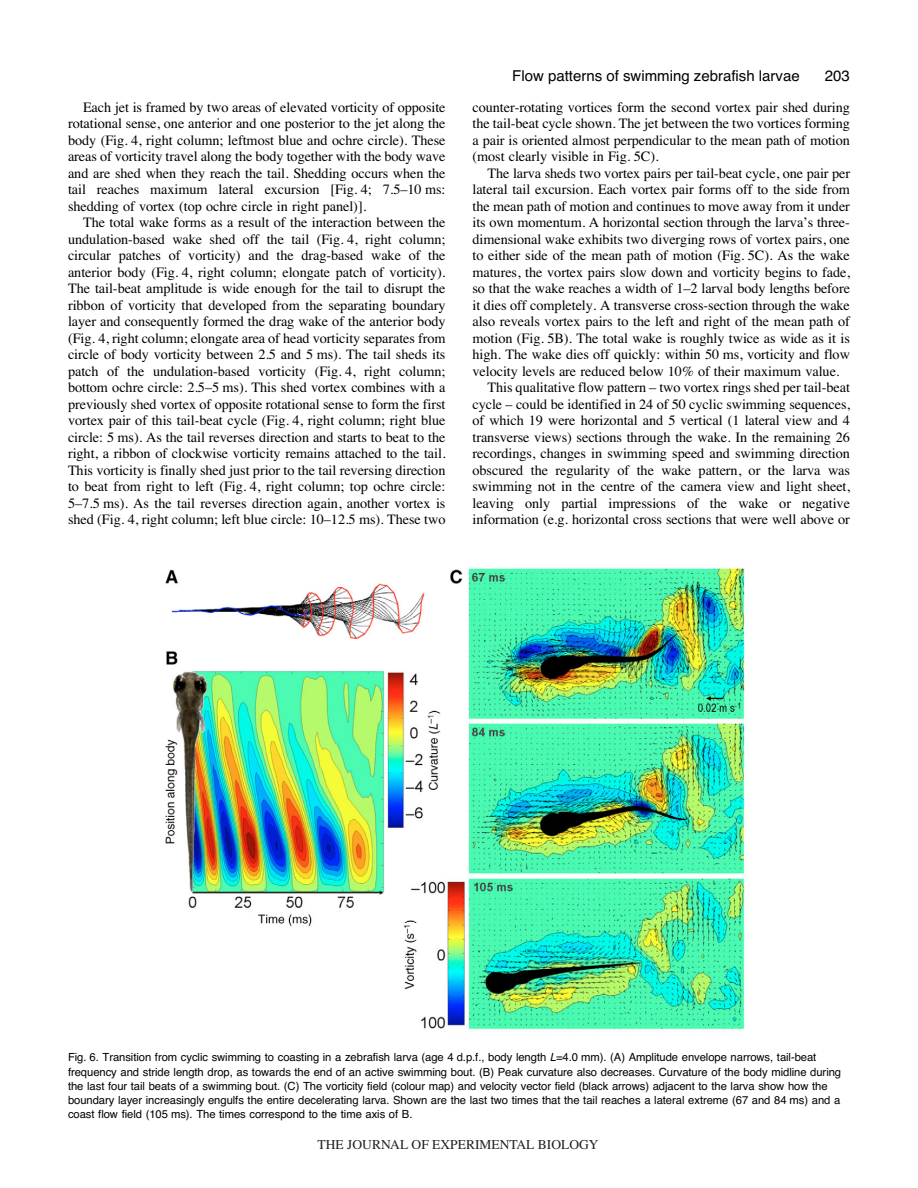
<style>
.page{position:relative;width:918px;height:1188px;background:#fff}
.page>*{position:absolute;margin:0;border:0;box-sizing:border-box;transform-origin:0 0}
.t1{font:15px "Helvetica";color:#000}
.t2{font:14.25px/16.5px "Times";letter-spacing:-.005em;color:#000;text-align:justify}
.t3{font:13.5px "Times";color:#231f20}
.t4{font:11.25px/14.2px "Helvetica";letter-spacing:-.005em;color:#000}
.s1{color:#fff}
.s2{font-style:italic}
</style>
<div class="page">
<img style="left:165px;top:566px;width:580px;height:464px">
<p class="t2" style="left:68px;top:100px;width:379px;text-indent:15px">Each jet is framed by two areas of elevated vorticity of opposite rotational sense, one anterior and one posterior to the jet along the body (Fig.<span class="s1">·</span>4, right column; leftmost blue and ochre circle). These areas of vorticity travel along the body together with the body wave and are shed when they reach the tail. Shedding occurs when the tail reaches maximum lateral excursion [Fig.<span class="s1">·</span>4; 7.5–10<span class="s1">·</span>ms: shedding of vortex (top ochre circle in right panel)].</p>
<p class="t2" style="left:68px;top:216px;width:379px;text-indent:15px">The total wake forms as a result of the interaction between the undulation-based wake shed off the tail (Fig.<span class="s1">·</span>4, right column; circular patches of vorticity) and the drag-based wake of the anterior body (Fig.<span class="s1">·</span>4, right column; elongate patch of vorticity).<br>The tail-beat amplitude is wide enough for the tail to disrupt the ribbon of vorticity that developed from the separating boundary layer and consequently formed the drag wake of the anterior body (Fig.<span class="s1">·</span>4, right column; elongate area of head vorticity separates from circle of body vorticity between 2.5 and 5<span class="s1">·</span>ms). The tail sheds its patch of the undulation-based vorticity (Fig.<span class="s1">·</span>4, right column; bottom ochre circle: 2.5–5<span class="s1">·</span>ms). This shed vortex combines with a previously shed vortex of opposite rotational sense to form the first vortex pair of this tail-beat cycle (Fig.<span class="s1">·</span>4, right column; right blue circle: 5<span class="s1">·</span>ms). As the tail reverses direction and starts to beat to the right, a ribbon of clockwise vorticity remains attached to the tail.<br>This vorticity is finally shed just prior to the tail reversing direction to beat from right to left (Fig.<span class="s1">·</span>4, right column; top ochre circle:<br>5–7.5<span class="s1">·</span>ms). As the tail reverses direction again, another vortex is shed (Fig.<span class="s1">·</span>4, right column; left blue circle: 10–12.5<span class="s1">·</span>ms). These two</p>
<p class="t1" style="left:512px;top:70px;width:289px">Flow patterns of swimming zebrafish larvae</p>
<p class="t1" style="left:825px;top:70px;width:27px">203</p>
<p class="t2" style="left:472px;top:100px;width:379px">counter-rotating vortices form the second vortex pair shed during the tail-beat cycle shown. The jet between the two vortices forming a pair is oriented almost perpendicular to the mean path of motion (most clearly visible in Fig.<span class="s1">·</span>5C).</p>
<p class="t2" style="left:487px;top:166px;width:364px">The larva sheds two vortex pairs per tail-beat cycle, one pair per</p>
<p class="t2" style="left:472px;top:183px;width:379px">lateral tail excursion. Each vortex pair forms off to the side from</p>
<p class="t2" style="left:472px;top:199px;width:379px">the mean path of motion and continues to move away from it under</p>
<p class="t2" style="left:472px;top:216px;width:379px">its own momentum. A horizontal section through the larva’s three-</p>
<p class="t2" style="left:472px;top:232px;width:379px">dimensional wake exhibits two diverging rows of vortex pairs, one</p>
<p class="t2" style="left:472px;top:249px;width:379px">to either side of the mean path of motion (Fig.<span class="s1">·</span>5C). As the wake</p>
<p class="t2" style="left:472px;top:265px;width:379px">matures, the vortex pairs slow down and vorticity begins to fade,</p>
<p class="t2" style="left:472px;top:282px;width:379px">so that the wake reaches a width of 1–2 larval body lengths before</p>
<p class="t2" style="left:472px;top:298px;width:379px">it dies off completely. A transverse cross-section through the wake</p>
<p class="t2" style="left:472px;top:315px;width:379px">also reveals vortex pairs to the left and right of the mean path of</p>
<p class="t2" style="left:472px;top:331px;width:379px">motion (Fig.<span class="s1">·</span>5B). The total wake is roughly twice as wide as it is</p>
<p class="t2" style="left:472px;top:348px;width:379px">high. The wake dies off quickly: within 50<span class="s1">·</span>ms, vorticity and flow</p>
<p class="t2" style="left:472px;top:364px;width:369px">velocity levels are reduced below 10% of their maximum value.</p>
<p class="t2" style="left:488px;top:381px;width:364px">This qualitative flow pattern – two vortex rings shed per tail-beat</p>
<p class="t2" style="left:472px;top:397px;width:379px">cycle – could be identified in 24 of 50 cyclic swimming sequences,</p>
<p class="t2" style="left:472px;top:414px;width:379px">of which 19 were horizontal and 5 vertical (1 lateral view and 4</p>
<p class="t2" style="left:472px;top:430px;width:379px">transverse views) sections through the wake. In the remaining 26</p>
<p class="t2" style="left:472px;top:447px;width:379px">recordings, changes in swimming speed and swimming direction</p>
<p class="t2" style="left:472px;top:463px;width:379px">obscured the regularity of the wake pattern, or the larva was</p>
<p class="t2" style="left:472px;top:480px;width:379px">swimming not in the centre of the camera view and light sheet,</p>
<p class="t2" style="left:472px;top:496px;width:379px">leaving only partial impressions of the wake or negative</p>
<p class="t2" style="left:472px;top:513px;width:379px">information (e.g. horizontal cross sections that were well above or</p>
<p class="t4" style="left:68px;top:1051px;width:775px">Fig.<span class="s1">·</span>6. Transition from cyclic swimming to coasting in a zebrafish larva (age 4<span class="s1">·</span>d.p.f., body length <span class="s2">L</span>=4.0<span class="s1">·</span>mm). (A) Amplitude envelope narrows, tail-beat frequency and stride length drop, as towards the end of an active swimming bout. (B) Peak curvature also decreases. Curvature of the body midline during the last four tail beats of a swimming bout. (C) The vorticity field (colour map) and velocity vector field (black arrows) adjacent to the larva show how the boundary layer increasingly engulfs the entire decelerating larva. Shown are the last two times that the tail reaches a lateral extreme (67 and 84<span class="s1">·</span>ms) and a coast flow field (105<span class="s1">·</span>ms). The times correspond to the time axis of B.</p>
<p class="t3" style="left:318px;top:1137px;width:282px">THE JOURNAL OF EXPERIMENTAL BIOLOGY</p>
</div>
